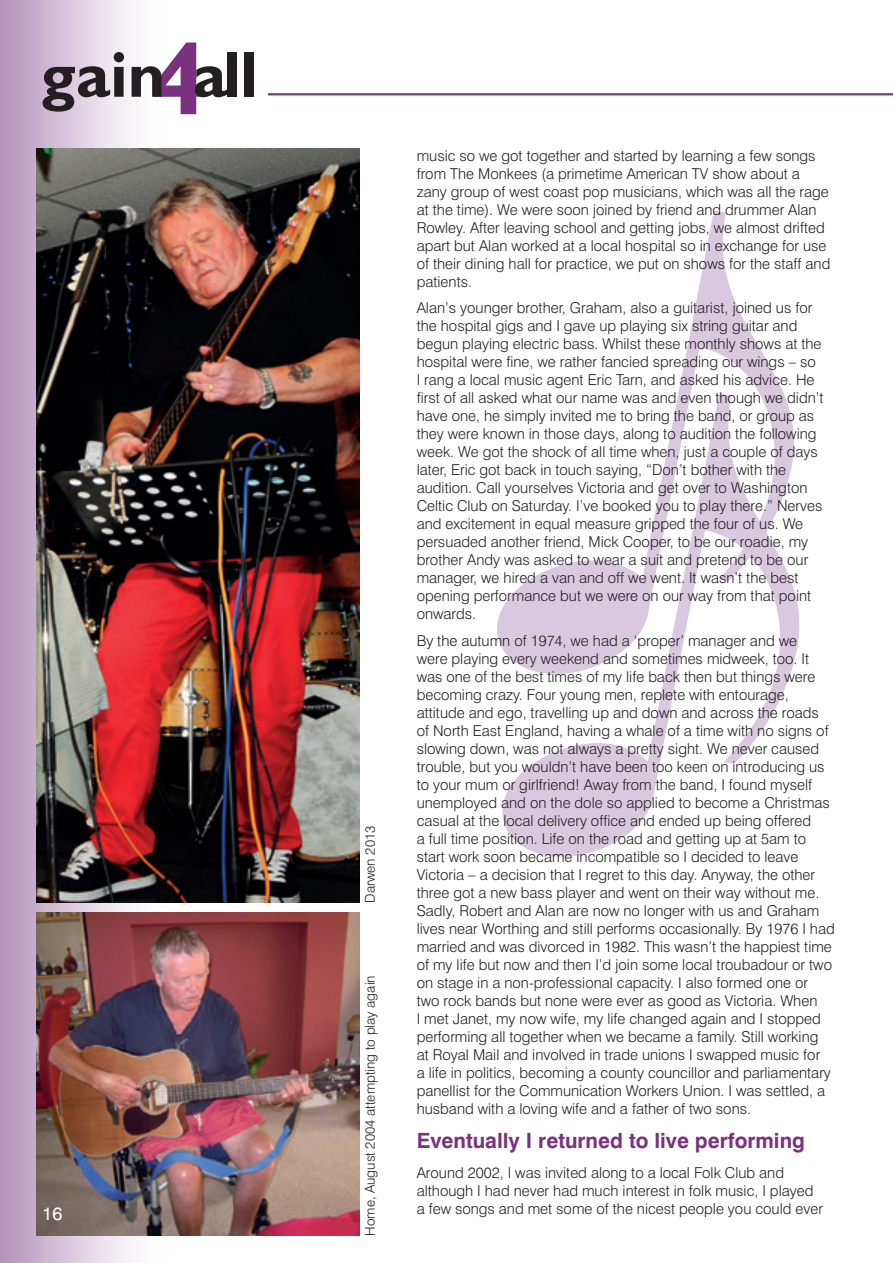
<style>
.page{position:relative;width:893px;height:1263px;background:#fff}
.page>*{position:absolute;margin:0;border:0;box-sizing:border-box;transform-origin:0 0}
.t1{font:700 21px "Swiss 721 BT";color:#7a327f}
.t2{font:18px "Swiss 721 BT";color:#fff}
.t3{font:300 15px/18px "Swiss 721 BT";color:#231f20}
.t4{font:300 13.5px "Swiss 721 BT";color:#231f20}
</style>
<div class="page">
<div style="left:0;top:0;width:170px;height:1263px;background:linear-gradient(to right,#b797bd,#fff)"></div>
<svg style="left:497px;top:210px;width:287px;height:427px"></svg>
<svg style="left:498px;top:393px;width:302px;height:464px"></svg>
<img style="left:36px;top:912px;width:323px;height:323px">
<img style="left:36px;top:149px;width:323px;height:754px">
<svg style="left:43px;top:52px;width:81px;height:60px;background:#978e98"></svg>
<div style="left:227px;top:53px;width:10px;height:44px;background:#231f20"></div>
<div style="left:245px;top:53px;width:9px;height:44px;background:#231f20"></div>
<svg style="left:132px;top:43px;width:95px;height:71px"></svg>
<hr style="left:268px;top:93px;width:625px;height:2px;background:#7a327f">
<p class="t2" style="left:43px;top:1203px;width:21px">16</p>
<p class="t4" style="left:362px;top:903px;width:78px;rotate:-90deg">Darwen 2013</p>
<p class="t4" style="left:362px;top:1236px;width:262px;rotate:-90deg">Home, August 2004 attempting to play again</p>
<p class="t3" style="left:417px;top:146px;width:415px">music so we got together and started by learning a few songs from The Monkees (a primetime American TV show about a zany group of west coast pop musicians, which was all the rage at the time). We were soon joined by friend and drummer Alan Rowley. After leaving school and getting jobs, we almost drifted apart but Alan worked at a local hospital so in exchange for use of their dining hall for practice, we put on shows for the staff and patients.</p>
<p class="t3" style="left:417px;top:299px;width:408px">Alan’s younger brother, Graham, also a guitarist, joined us for the hospital gigs and I gave up playing six string guitar and begun playing electric bass. Whilst these monthly shows at the hospital were fine, we rather fancied spreading our wings – so<br>I rang a local music agent Eric Tarn, and asked his advice. He first of all asked what our name was and even though we didn’t have one, he simply invited me to bring the band, or group as they were known in those days, along to audition the following week. We got the shock of all time when, just a couple of days later, Eric got back in touch saying, “Don’t bother with the audition. Call yourselves Victoria and get over to Washington Celtic Club on Saturday. I’ve booked you to play there.” Nerves and excitement in equal measure gripped the four of us. We persuaded another friend, Mick Cooper, to be our roadie, my brother Andy was asked to wear a suit and pretend to be our manager, we hired a van and off we went. It wasn’t the best opening performance but we were on our way from that point onwards.</p>
<p class="t3" style="left:417px;top:631px;width:420px">By the autumn of 1974, we had a ‘proper’ manager and we<br>were playing every weekend and sometimes midweek, too. It was one of the best times of my life back then but things were becoming crazy. Four young men, replete with entourage, attitude and ego, travelling up and down and across the roads of North East England, having a whale of a time with no signs of slowing down, was not always a pretty sight. We never caused trouble, but you wouldn’t have been too keen on introducing us to your mum or girlfriend! Away from the band, I found myself unemployed and on the dole so applied to become a Christmas casual at the local delivery office and ended up being offered<br>a full time position. Life on the road and getting up at 5am to start work soon became incompatible so I decided to leave Victoria – a decision that I regret to this day. Anyway, the other three got a new bass player and went on their way without me.<br>Sadly, Robert and Alan are now no longer with us and Graham lives near Worthing and still performs occasionally. By 1976 I had married and was divorced in 1982. This wasn’t the happiest time of my life but now and then I’d join some local troubadour or two on stage in a non-professional capacity. I also formed one or<br>two rock bands but none were ever as good as Victoria. When<br>I met Janet, my now wife, my life changed again and I stopped performing all together when we became a family. Still working<br>at Royal Mail and involved in trade unions I swapped music for<br>a life in politics, becoming a county councillor and parliamentary panellist for the Communication Workers Union. I was settled, a husband with a loving wife and a father of two sons.</p>
<h1 class="t1" style="left:417px;top:1127px;width:390px">Eventually I returned to live performing</h1>
<p class="t3" style="left:417px;top:1164px;width:408px">Around 2002, I was invited along to a local Folk Club and although I had never had much interest in folk music, I played a few songs and met some of the nicest people you could ever</p>
</div>
